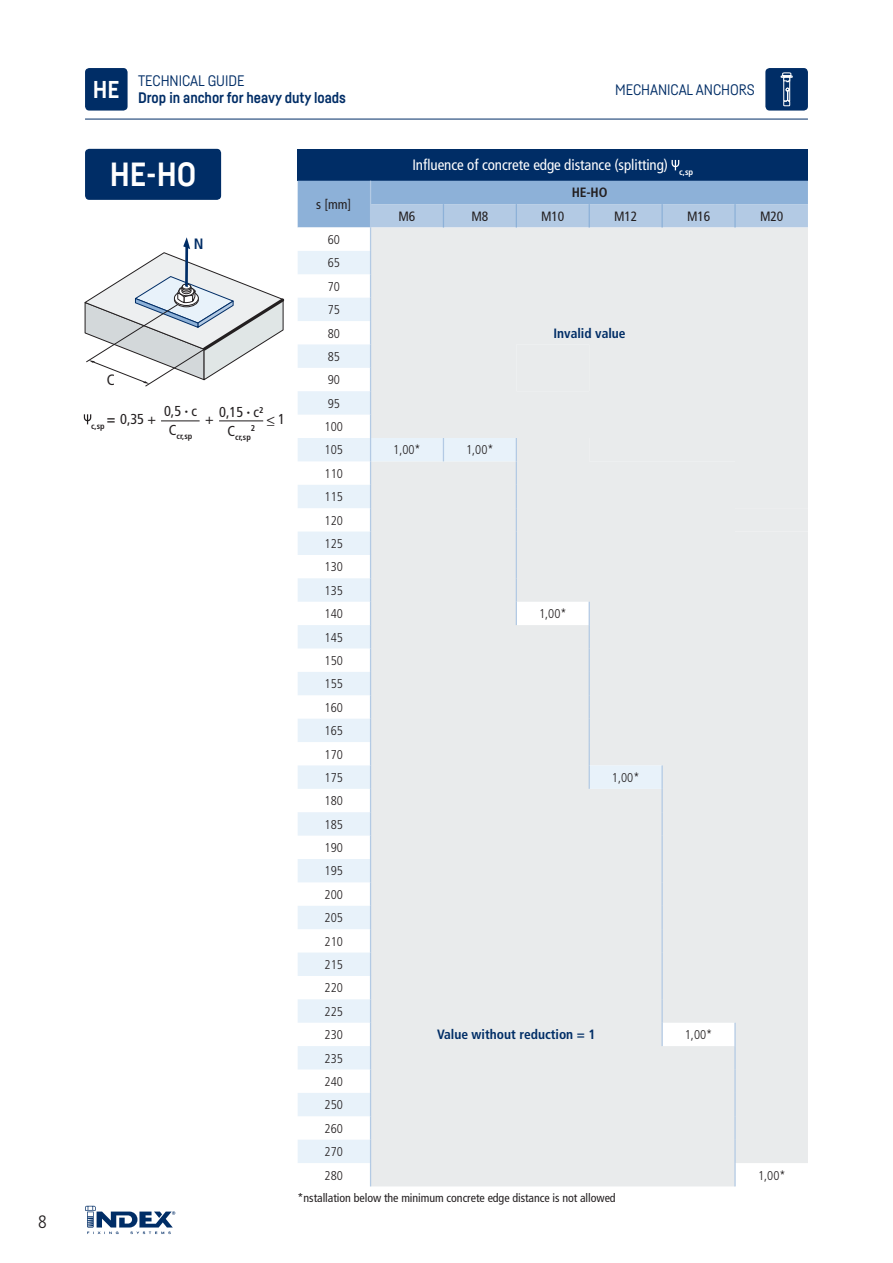
<style>
.page{position:relative;width:893px;height:1263px;background:#fff}
.page>*{position:absolute;margin:0;border:0;box-sizing:border-box;transform-origin:0 0}
.t1{font:700 33px "Fabrikat";color:#fff}
.t2{font:700 24px "Fabrikat";color:#fff}
.t3{font:300 condensed 18px "Frutiger LT Std";color:#231f20}
.t4{font:condensed 15px "Frutiger LT Std";letter-spacing:-.005em;color:#fff}
.t5{font:15px "Fabrikat";letter-spacing:-.005em;color:#002d66}
.t6{font:700 15px "Fabrikat";letter-spacing:-.005em;color:#002d66}
.t7{font:condensed 15px "Frutiger LT Std";color:#231f20}
.t8{font:700 condensed 15px "Frutiger LT Std";color:#002d66}
.t9{font:condensed 14.4px "Frutiger LT Std";color:#231f20}
.t10{font:700 condensed 13.5px "Frutiger LT Std";color:#002d66}
.t11{font:condensed 13.5px "Frutiger LT Std";letter-spacing:-.01em;color:#231f20}
.t12{font:700 condensed 13.5px "Frutiger LT Std";color:#231f20}
.t13{font:300 condensed 12.75px/23.4px "Frutiger LT Std";color:#231f20;text-align:justify}
.t14{font:condensed 12px "Frutiger LT Std";letter-spacing:-.005em;color:#231f20}
.t15{font:700 condensed 8.4px "Frutiger LT Std";color:#231f20}
.s1{font-weight:700}
</style>
<div class="page">
<svg style="left:85px;top:1206px;width:90px;height:28px"></svg>
<div style="left:85px;top:68px;width:43px;height:43px;background:#002d66;border-radius:4px"></div>
<hr style="left:85px;top:119px;width:723px;height:1px;background:#002d66">
<div style="left:765px;top:68px;width:43px;height:43px;background:#002d66;border-radius:4px"></div>
<svg style="left:780px;top:72px;width:13px;height:35px"></svg>
<div style="left:298px;top:149px;width:510px;height:32px;background:#002d66"></div>
<svg style="left:298px;top:181px;width:510px;height:1005px;background:#e6eaed"></svg>
<svg style="left:671px;top:159px;width:9px;height:11px"></svg>
<div style="left:85px;top:149px;width:136px;height:51px;background:#002d66;border-radius:4px"></div>
<hr style="left:161px;top:420px;width:39px;height:1px;background:#231f20">
<hr style="left:219px;top:420px;width:44px;height:1px;background:#231f20">
<svg style="left:83px;top:414px;width:9px;height:10px"></svg>
<svg style="left:84px;top:237px;width:201px;height:150px"></svg>
<h3 class="t3" style="left:38px;top:1211px;width:10px">8</h3>
<h2 class="t2" style="left:93px;top:74px;width:28px">HE</h2>
<p class="t5" style="left:138px;top:71px;width:108px">TECHNICAL GUIDE</p>
<p class="t6" style="left:138px;top:88px;width:209px">Drop in anchor for heavy duty loads</p>
<h1 class="t1" style="left:110px;top:154px;width:88px">HE-HO</h1>
<p class="t7" style="left:107px;top:371px;width:10px">C</p>
<p class="t8" style="left:194px;top:235px;width:11px">N</p>
<p class="t9" style="left:164px;top:403px;width:34px">0,5 <sup>•</sup> c</p>
<p class="t15" style="left:169px;top:431px;width:25px"><sup>C</sup>cr,sp</p>
<p class="t9" style="left:219px;top:404px;width:46px">0,15 <sup>•</sup> c<sup>2</sup></p>
<p class="t15" style="left:227px;top:432px;width:25px"><sup>C</sup>cr,sp</p>
<p class="t9" style="left:107px;top:411px;width:51px"><span class="s1">=</span> 0,35 +</p>
<p class="t9" style="left:205px;top:411px;width:10px">+</p>
<p class="t9" style="left:266px;top:411px;width:20px">&lt;<span class="s1">_</span> 1</p>
<p class="t15" style="left:91px;top:421px;width:15px">c,sp</p>
<p class="t15" style="left:251px;top:423px;width:6px">2</p>
<p class="t11" style="left:316px;top:197px;width:37px">s [mm]</p>
<p class="t13" style="left:328px;top:228px;width:14px">60<br>65<br>70<br>75<br>80</p>
<p class="t13" style="left:325px;top:345px;width:20px;text-align:left">85<br>90<br>95<br>100<br>105</p>
<p class="t13" style="left:325px;top:462px;width:20px">110<br>115<br>120<br>125<br>130<br>135<br>140</p>
<p class="t13" style="left:325px;top:626px;width:20px">145<br>150<br>155<br>160<br>165<br>170<br>175</p>
<p class="t13" style="left:325px;top:789px;width:20px">180<br>185<br>190<br>195<br>200<br>205<br>210<br>215<br>220<br>225<br>230</p>
<p class="t13" style="left:325px;top:1047px;width:20px">235<br>240<br>250<br>260<br>270<br>280</p>
<p class="t5" style="left:615px;top:80px;width:141px">MECHANICAL ANCHORS</p>
<p class="t4" style="left:412px;top:156px;width:282px">Influence of concrete edge distance (splitting) <sub>c,sp</sub></p>
<p class="t12" style="left:572px;top:185px;width:37px">HE-HO</p>
<p class="t11" style="left:399px;top:208px;width:18px">M6</p>
<p class="t11" style="left:471px;top:208px;width:18px">M8</p>
<p class="t11" style="left:541px;top:208px;width:25px">M10</p>
<p class="t11" style="left:614px;top:208px;width:25px">M12</p>
<p class="t11" style="left:687px;top:208px;width:25px">M16</p>
<p class="t11" style="left:760px;top:208px;width:25px">M20</p>
<p class="t13" style="left:393px;top:439px;width:29px">1,00*</p>
<p class="t13" style="left:466px;top:439px;width:29px">1,00*</p>
<p class="t10" style="left:553px;top:325px;width:74px">Invalid value</p>
<p class="t13" style="left:539px;top:602px;width:29px">1,00*</p>
<p class="t13" style="left:612px;top:766px;width:29px">1,00*</p>
<p class="t10" style="left:437px;top:1027px;width:160px">Value without reduction = 1</p>
<p class="t13" style="left:685px;top:1023px;width:29px">1,00*</p>
<p class="t13" style="left:758px;top:1163px;width:29px">1,00*</p>
<p class="t14" style="left:298px;top:1190px;width:320px">*nstallation below the minimum concrete edge distance is not allowed</p>
</div>
